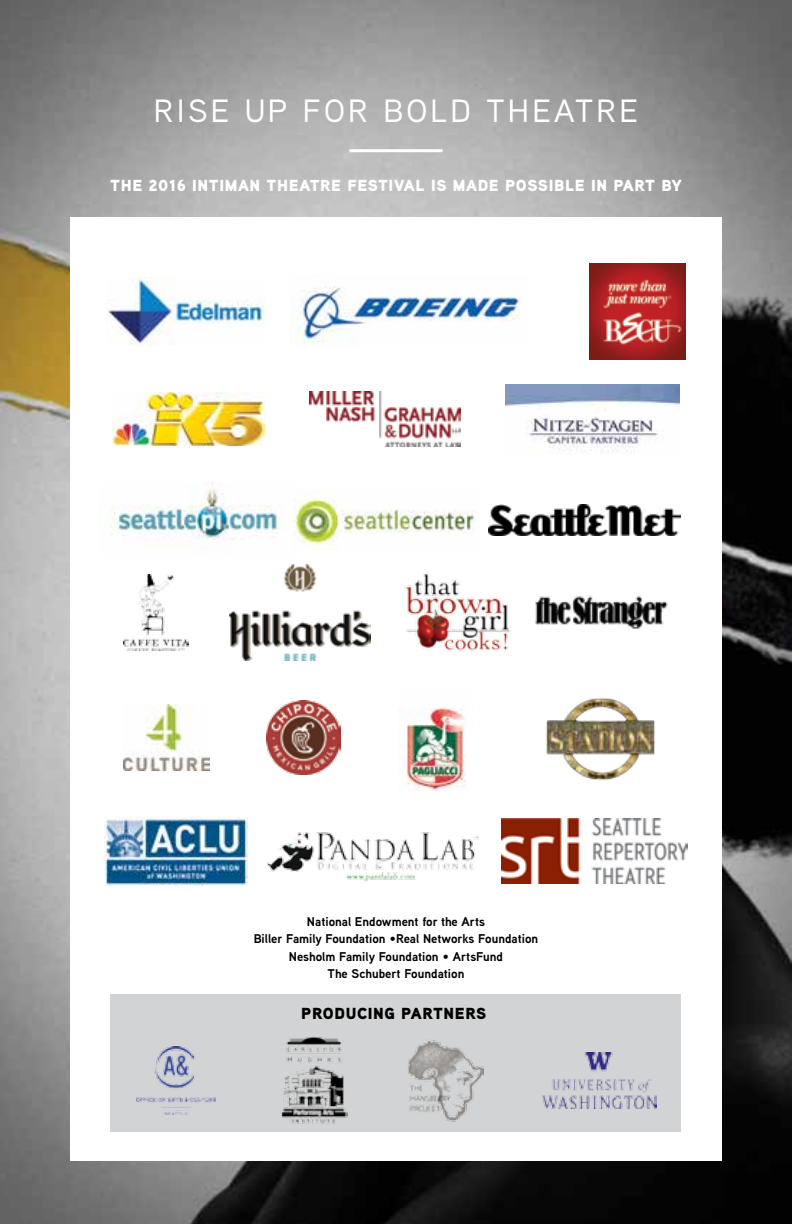
<style>
.page{position:relative;width:792px;height:1224px;background:#fff}
.page>*{position:absolute;margin:0;border:0;box-sizing:border-box;transform-origin:0 0}
.t1{font:500 32.2px "Aaux Next";letter-spacing:.1em;color:#fff}
.t2{font:900 16px "Aaux Next";letter-spacing:.04em;color:#fff}
.t3{font:900 16px "Aaux Next";letter-spacing:.04em;color:#000}
.t4{font:700 12.6px/17.6px "Aaux Next";color:#000;text-align:center}
</style>
<div class="page">
<img style="left:0;top:0;width:792px;height:1224px">
<div style="left:70px;top:217px;width:652px;height:944px;background:#fff"></div>
<img style="left:110px;top:482px;width:187px;height:69px">
<img style="left:590px;top:264px;width:96px;height:96px">
<img style="left:106px;top:277px;width:160px;height:69px">
<img style="left:290px;top:286px;width:230px;height:58px">
<img style="left:112px;top:392px;width:153px;height:54px">
<img style="left:309px;top:392px;width:152px;height:54px">
<img style="left:506px;top:384px;width:174px;height:69px">
<img style="left:293px;top:489px;width:183px;height:61px">
<img style="left:488px;top:504px;width:193px;height:31px">
<hr style="left:349px;top:149px;width:94px;height:3px;background:#fff">
<div style="left:111px;top:994px;width:570px;height:138px;background:#d1d3d4"></div>
<img style="left:281px;top:1036px;width:67px;height:88px">
<img style="left:137px;top:1046px;width:78px;height:69px">
<img style="left:543px;top:1052px;width:114px;height:56px">
<img style="left:408px;top:1039px;width:75px;height:83px">
<img style="left:104px;top:817px;width:144px;height:68px">
<img style="left:267px;top:832px;width:212px;height:50px">
<img style="left:502px;top:818px;width:186px;height:66px">
<img style="left:546px;top:698px;width:109px;height:83px">
<img style="left:124px;top:705px;width:85px;height:66px">
<img style="left:267px;top:701px;width:74px;height:74px">
<img style="left:398px;top:707px;width:68px;height:83px">
<img style="left:535px;top:596px;width:133px;height:33px">
<img style="left:230px;top:564px;width:140px;height:96px">
<img style="left:404px;top:573px;width:107px;height:79px">
<img style="left:123px;top:575px;width:65px;height:75px">
<h1 class="t1" style="left:154px;top:88px;width:486px">RISE UP FOR BOLD THEATRE</h1>
<p class="t2" style="left:110px;top:174px;width:573px">THE 2016 INTIMAN THEATRE FESTIVAL IS MADE POSSIBLE IN PART BY</p>
<p class="t4" style="left:254px;top:912px;width:286px">National Endowment for the Arts<br>Biller Family Foundation •Real Networks Foundation Nesholm Family Foundation • ArtsFund<br>The Schubert Foundation</p>
<p class="t3" style="left:301px;top:1001px;width:187px">PRODUCING PARTNERS</p>
</div>
